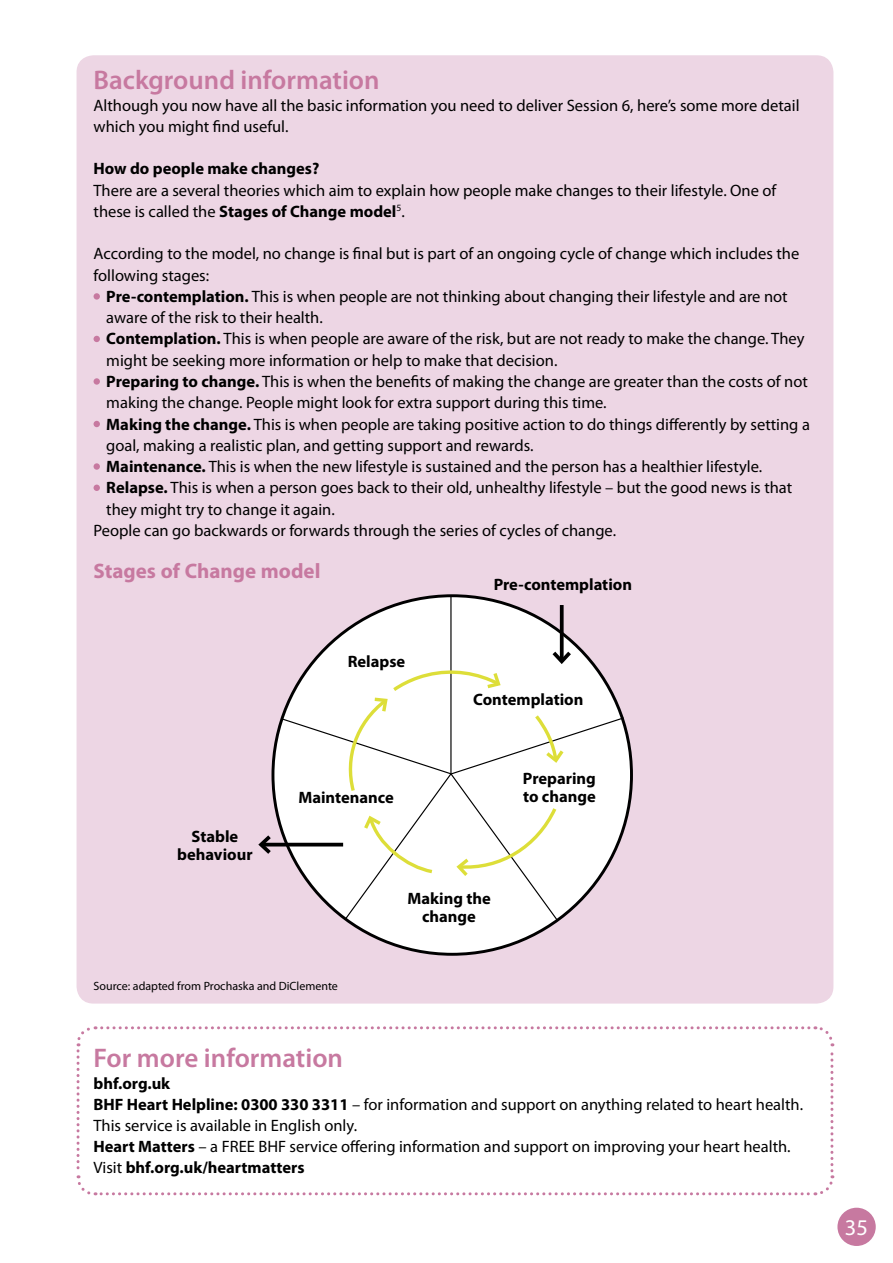
<style>
.page{position:relative;width:893px;height:1263px;background:#fff}
.page>*{position:absolute;margin:0;border:0;box-sizing:border-box;transform-origin:0 0}
.t1{font:600 27px "Myriad Pro";color:#c779a0}
.t2{font:22.5px "Myriad Pro";color:#fff}
.t3{font:700 21px "Myriad Pro";color:#c779a0}
.t4{font:16.5px/21px "Myriad Pro";color:#000}
.t5{font:700 16.5px/18px "Myriad Pro";color:#000;text-align:center}
.t6{font:12px "Myriad Pro";color:#000}
.s1{font-weight:700}
</style>
<div class="page">
<svg style="left:76px;top:1026px;width:759px;height:170px"></svg>
<div style="left:77px;top:55px;width:756px;height:948px;background:#edd6e4;border-radius:17px"></div>
<div style="left:273px;top:596px;width:358px;height:358px;background:#fff;border-radius:50%"></div>
<hr style="left:450px;top:596px;width:2px;height:178px;background:#000">
<div style="left:94px;top:293px;width:6px;height:7px;background:#c779a0;border-radius:50%"></div>
<svg style="left:94px;top:336px;width:6px;height:6px"></svg>
<div style="left:94px;top:378px;width:6px;height:7px;background:#c779a0;border-radius:50%"></div>
<svg style="left:94px;top:421px;width:6px;height:6px"></svg>
<div style="left:94px;top:463px;width:6px;height:7px;background:#c779a0;border-radius:50%"></div>
<svg style="left:94px;top:485px;width:6px;height:6px"></svg>
<svg style="left:560px;top:605px;width:4px;height:43px"></svg>
<div style="left:837px;top:1208px;width:39px;height:38px;background:#c779a0;border-radius:50%"></div>
<svg style="left:258px;top:648px;width:367px;height:274px"></svg>
<h1 class="t1" style="left:94px;top:63px;width:288px">Background information</h1>
<p class="t4" style="left:94px;top:94px;width:708px">Although you now have all the basic information you need to deliver Session 6, here’s some more detail which you might find useful.</p>
<p class="t5" style="left:94px;top:159px;width:227px">How do people make changes?</p>
<p class="t4" style="left:94px;top:179px;width:684px">There are a several theories which aim to explain how people make changes to their lifestyle. One of these is called the <span class="s1">Stages of Change model</span><sup>5</sup>.</p>
<p class="t4" style="left:94px;top:243px;width:707px">According to the model, no change is final but is part of an ongoing cycle of change which includes the following stages:</p>
<p class="t4" style="left:106px;top:286px;width:683px"><span class="s1">Pre-contemplation.</span> This is when people are not thinking about changing their lifestyle and are not</p>
<p class="t4" style="left:106px;top:307px;width:218px">aware of the risk to their health.</p>
<p class="t4" style="left:106px;top:328px;width:700px"><span class="s1">Contemplation.</span> This is when people are aware of the risk, but are not ready to make the change. They</p>
<p class="t4" style="left:106px;top:349px;width:453px">might be seeking more information or help to make that decision.</p>
<p class="t4" style="left:106px;top:371px;width:703px"><span class="s1">Preparing to change.</span> This is when the benefits of making the change are greater than the costs of not</p>
<p class="t4" style="left:106px;top:392px;width:502px">making the change. People might look for extra support during this time.</p>
<p class="t4" style="left:106px;top:413px;width:705px"><span class="s1">Making the change.</span> This is when people are taking positive action to do things differently by setting a</p>
<p class="t4" style="left:106px;top:434px;width:429px">goal, making a realistic plan, and getting support and rewards.</p>
<p class="t4" style="left:106px;top:456px;width:657px"><span class="s1">Maintenance.</span> This is when the new lifestyle is sustained and the person has a healthier lifestyle.</p>
<p class="t4" style="left:106px;top:477px;width:687px"><span class="s1">Relapse.</span> This is when a person goes back to their old, unhealthy lifestyle – but the good news is that</p>
<p class="t4" style="left:106px;top:498px;width:230px">they might try to change it again.</p>
<p class="t4" style="left:94px;top:519px;width:524px">People can go backwards or forwards through the series of cycles of change.</p>
<p class="t3" style="left:94px;top:557px;width:228px">Stages of Change model</p>
<p class="t5" style="left:494px;top:575px;width:140px">Pre-contemplation</p>
<p class="t5" style="left:177px;top:827px;width:77px">Stable behaviour</p>
<p class="t5" style="left:348px;top:652px;width:59px">Relapse</p>
<p class="t5" style="left:298px;top:788px;width:97px">Maintenance</p>
<p class="t5" style="left:473px;top:690px;width:112px">Contemplation</p>
<p class="t5" style="left:523px;top:769px;width:74px;text-align:left">Preparing to change</p>
<p class="t5" style="left:407px;top:889px;width:85px">Making the change</p>
<p class="t6" style="left:94px;top:978px;width:246px">Source: adapted from Prochaska and DiClemente</p>
<h1 class="t1" style="left:94px;top:1041px;width:251px">For more information</h1>
<p class="t4" style="left:94px;top:1072px;width:711px"><span class="s1">bhf.org.uk<br>BHF Heart Helpline: 0300 330 3311</span> – for information and support on anything related to heart health.<br>This service is available in English only.<br><span class="s1">Heart Matters</span> – a FREE BHF service offering information and support on improving your heart health.<br>Visit <span class="s1">bhf.org.uk/heartmatters</span></p>
<h2 class="t2" style="left:845px;top:1213px;width:25px">35</h2>
</div>
